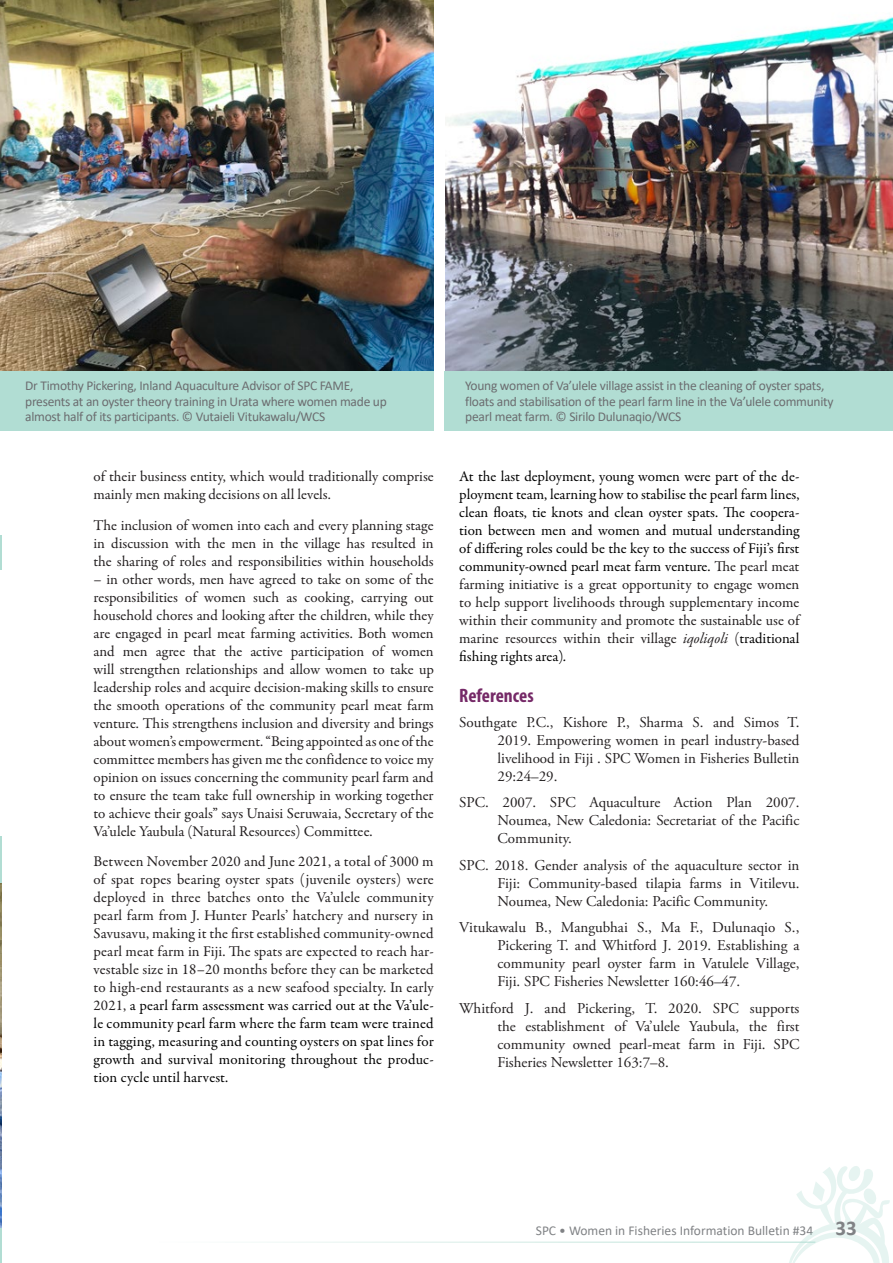
<style>
.page{position:relative;width:893px;height:1263px;background:#fff}
.page>*{position:absolute;margin:0;border:0;box-sizing:border-box;transform-origin:0 0}
.t1{font:700 condensed 19.5px "Myriad Pro";color:#752967}
.t2{font:15px/18px "Garamond Premr Pro";color:#231f20;text-align:justify}
.t3{font:15px/18px "Adobe Garamond Pro";color:#231f20;text-align:justify}
.t4{font:15px/18px "Garamond Premr Pro";color:#000;text-align:justify}
.t5{font:13.5px/15.8px "Calibri";letter-spacing:-.02em;color:#6c6d70}
.t6{font:13.5px "Calibri";color:#808285}
.s1{color:#000}
.s2{color:#231f20}
.s3{font-style:italic;color:#231f20}
.s4{font-style:italic}
.s5{font-weight:700;font-size:21px}
</style>
<div class="page">
<svg style="left:788px;top:1166px;width:102px;height:97px"></svg>
<img style="left:0;top:882px;width:1px;height:347px">
<hr style="left:0;top:536px;width:1px;height:34px;background:#b1ddd3">
<hr style="left:0;top:836px;width:1px;height:46px;background:#b1ddd3">
<hr style="left:0;top:1229px;width:1px;height:34px;background:#b1ddd3">
<img style="left:0;top:0;width:434px;height:372px">
<img style="left:445px;top:17px;width:448px;height:354px">
<div style="left:0;top:372px;width:434px;height:59px;background:#b1ddd3"></div>
<div style="left:444px;top:372px;width:449px;height:59px;background:#b1ddd3"></div>
<p class="t5" style="left:25px;top:377px;width:363px">Dr Timothy Pickering, Inland Aquaculture Advisor of SPC FAME, presents at an oyster theory training in Urata where women made up almost half of its participants. © Vutaieli Vitukawalu/WCS</p>
<p class="t5" style="left:465px;top:377px;width:370px">Young women of Va’ulele village assist in the cleaning of oyster spats, floats and stabilisation of the pearl farm line in the Va’ulele community pearl meat farm. © Sirilo Dulunaqio/WCS</p>
<p class="t2" style="left:94px;top:467px;width:342px">of their business entity, which would traditionally comprise mainly men making decisions on all levels.</p>
<p class="t2" style="left:94px;top:516px;width:342px">The inclusion of women into each and every planning stage in discussion with the men in the village has resulted in the sharing of roles and responsibilities within households</p>
<p class="t2" style="left:94px;top:570px;width:342px">– in other words, men have agreed to take on some of the responsibilities of women such as cooking, carrying out household chores and looking after the children, while they are engaged in pearl meat farming activities. Both women and men agree that the active participation of women will strengthen relationships and allow women to take up leadership roles and acquire decision-making skills to ensure the smooth operations of the community pearl meat farm venture. This strengthens inclusion and diversity and brings about women’s empowerment. “Being appointed as one of the committee members has given me the confidence to voice my opinion on issues concerning the community pearl farm and to ensure the team take full ownership in working together to achieve their goals” says Unaisi Seruwaia, Secretary of the Va’ulele Yaubula (Natural Resources) Committee.</p>
<p class="t2" style="left:94px;top:853px;width:342px">Between November 2020 and June 2021, a total of 3000 m of spat ropes bearing oyster spats (juvenile oysters) were deployed in three batches onto the Va’ulele community pearl farm from J. Hunter Pearls’ hatchery and nursery in Savusavu, making it the first established community-owned pearl meat farm in Fiji. The spats are expected to reach har&shy;vestable size in 18–20 months before they can be marketed to high-end restaurants as a new seafood specialty. In early 2021, <span class="s1">a pearl farm assessment was carried out at the Va’ule&shy;le community pearl farm where the farm team were trained in tagging, measuring and counting oysters on spat lines for growth and survival monitoring throughout the produc&shy;tion cycle until harvest.</span></p>
<p class="t4" style="left:459px;top:467px;width:342px">At the last deployment, young women were part of the de&shy;ployment team, learning how to stabilise the pearl farm lines, clean floats, tie knots and clean oyster spats. The coopera&shy;tion between men and women and mutual understanding of differing roles could be the key to the success of Fiji’s first community-owned pearl meat farm venture. <span class="s2">The pearl meat farming initiative is a great opportunity to engage women to help support livelihoods through supplementary income within their community and promote the sustainable use of marine resources within their village</span> <span class="s3">iqoliqoli</span> <span class="s2">(</span>traditional fishing rights area)<span class="s4">.</span></p>
<h1 class="t1" style="left:459px;top:683px;width:76px">References</h1>
<p class="t3" style="left:497px;top:713px;width:303px;text-indent:-38px">Southgate P.C., Kishore P., Sharma S. and Simos T.<br>2019. Empowering women in pearl industry-based livelihood in Fiji . SPC Women in Fisheries Bulletin 29:24–29.</p>
<p class="t3" style="left:497px;top:794px;width:303px;text-indent:-38px">SPC. 2007. SPC Aquaculture Action Plan 2007.<br>Noumea, New Caledonia: Secretariat of the Pacific Community.</p>
<p class="t3" style="left:497px;top:856px;width:303px;text-indent:-38px">SPC. 2018. Gender analysis of the aquaculture sector in Fiji: Community-based tilapia farms in Vitilevu.<br>Noumea, New Caledonia: Pacific Community.</p>
<p class="t3" style="left:497px;top:919px;width:303px;text-indent:-38px">Vitukawalu B., Mangubhai S., Ma F., Dulunaqio S., Pickering T. and Whitford J. 2019. Establishing a community pearl oyster farm in Vatulele Village, Fiji. SPC Fisheries Newsletter 160:46–47.</p>
<p class="t3" style="left:497px;top:999px;width:303px;text-indent:-38px">Whitford J. and Pickering, T. 2020. SPC supports the establishment of Va’ulele Yaubula, the first community owned pearl-meat farm in Fiji. SPC Fisheries Newsletter 163:7–8.</p>
<p class="t6" style="left:536px;top:1221px;width:322px">SPC • Women in Fisheries Information Bulletin #34 <span class="s5">33</span></p>
</div>
